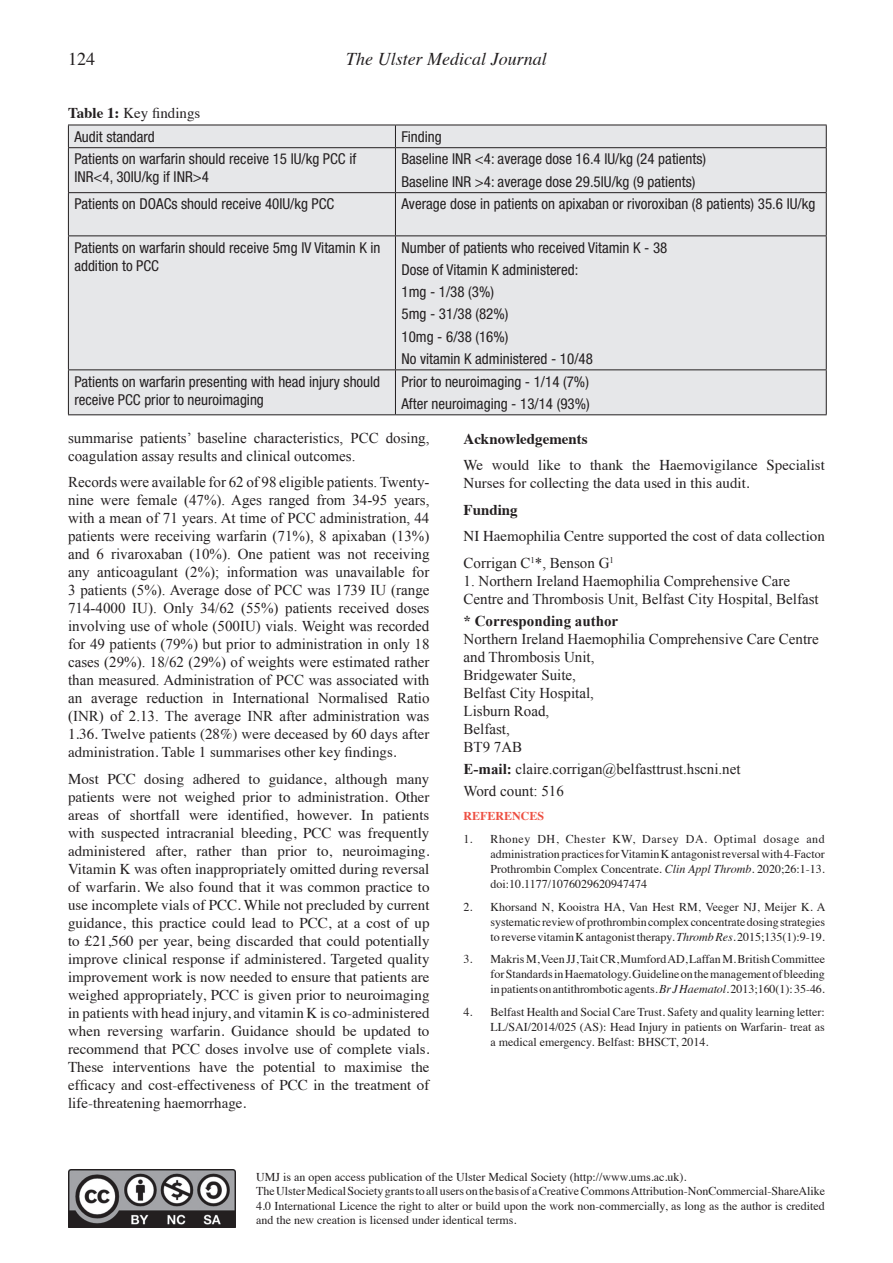
<style>
.page{position:relative;width:893px;height:1263px;background:#fff}
.page>*{position:absolute;margin:0;border:0;box-sizing:border-box;transform-origin:0 0}
.t1{font:italic 18px "Times";color:#231f20}
.t2{font:18px "Times";color:#231f20}
.t3{font:15px/18px "Times";color:#231f20}
.t4{font:15px/18px "Times New Roman";color:#231f20}
.t5{font:condensed 15px/22.2px "Helvetica Neue LT Std";color:#231f20}
.t6{font:700 15px "Times";color:#231f20}
.t7{font:700 15px "Times New Roman";color:#231f20}
.t8{font:12px/15px "Times";color:#231f20;text-align:justify}
.t9{font:700 12px "Times";color:#ed4f42}
.s1{font-weight:700}
.s2{font-style:italic}
</style>
<div class="page">
<img style="left:68px;top:1169px;width:167px;height:59px">
<div style="left:69px;top:126px;width:757px;height:288px;background:#e6e7e9"></div>
<hr style="left:68px;top:125px;width:327px;height:1px;background:#231f20">
<svg style="left:68px;top:125px;width:1px;height:22px"></svg>
<hr style="left:395px;top:125px;width:432px;height:1px;background:#231f20">
<svg style="left:395px;top:125px;width:1px;height:22px"></svg>
<svg style="left:826px;top:125px;width:1px;height:22px"></svg>
<hr style="left:68px;top:147px;width:327px;height:1px;background:#231f20">
<hr style="left:68px;top:148px;width:1px;height:44px;background:#231f20">
<hr style="left:395px;top:147px;width:432px;height:1px;background:#231f20">
<hr style="left:395px;top:148px;width:1px;height:44px;background:#231f20">
<hr style="left:826px;top:148px;width:1px;height:44px;background:#231f20">
<hr style="left:68px;top:192px;width:327px;height:1px;background:#231f20">
<hr style="left:68px;top:193px;width:1px;height:42px;background:#231f20">
<hr style="left:395px;top:192px;width:432px;height:1px;background:#231f20">
<hr style="left:395px;top:193px;width:1px;height:42px;background:#231f20">
<hr style="left:826px;top:193px;width:1px;height:42px;background:#231f20">
<hr style="left:68px;top:235px;width:327px;height:1px;background:#231f20">
<hr style="left:68px;top:236px;width:1px;height:133px;background:#231f20">
<hr style="left:395px;top:235px;width:432px;height:1px;background:#231f20">
<hr style="left:395px;top:236px;width:1px;height:133px;background:#231f20">
<hr style="left:826px;top:236px;width:1px;height:133px;background:#231f20">
<hr style="left:68px;top:369px;width:327px;height:1px;background:#231f20">
<hr style="left:68px;top:370px;width:1px;height:44px;background:#231f20">
<hr style="left:395px;top:369px;width:432px;height:1px;background:#231f20">
<hr style="left:395px;top:370px;width:1px;height:44px;background:#231f20">
<hr style="left:826px;top:370px;width:1px;height:44px;background:#231f20">
<hr style="left:68px;top:414px;width:327px;height:1px;background:#231f20">
<hr style="left:395px;top:414px;width:432px;height:1px;background:#231f20">
<p class="t2" style="left:68px;top:42px;width:28px">124</p>
<p class="t1" style="left:346px;top:43px;width:202px">The Ulster Medical Journal</p>
<p class="t3" style="left:68px;top:102px;width:134px"><span class="s1">Table 1:</span> Key findings</p>
<p class="t5" style="left:74px;top:125px;width:82px">Audit standard</p>
<p class="t5" style="left:401px;top:125px;width:42px">Finding</p>
<p class="t5" style="left:74px;top:150px;width:283px;line-height:18px">Patients on warfarin should receive 15 IU/kg PCC if<br>INR&lt;4, 30IU/kg if INR&gt;4</p>
<p class="t5" style="left:401px;top:148px;width:306px">Baseline INR &lt;4: average dose 16.4 IU/kg (24 patients)<br>Baseline INR &gt;4: average dose 29.5IU/kg (9 patients)</p>
<p class="t5" style="left:74px;top:193px;width:261px">Patients on DOACs should receive 40IU/kg PCC</p>
<p class="t5" style="left:401px;top:193px;width:415px">Average dose in patients on apixaban or rivoroxiban (8 patients) 35.6 IU/kg</p>
<p class="t5" style="left:74px;top:238px;width:308px;line-height:18px">Patients on warfarin should receive 5mg IV Vitamin K in addition to PCC</p>
<p class="t5" style="left:401px;top:236px;width:268px">Number of patients who received Vitamin K - 38<br>Dose of Vitamin K administered:<br>1mg - 1/38 (3%)<br>5mg - 31/38 (82%)<br>10mg - 6/38 (16%)<br>No vitamin K administered - 10/48</p>
<p class="t5" style="left:74px;top:372px;width:307px;line-height:18px">Patients on warfarin presenting with head injury should receive PCC prior to neuroimaging</p>
<p class="t5" style="left:401px;top:370px;width:190px">Prior to neuroimaging - 1/14 (7%)<br>After neuroimaging - 13/14 (93%)</p>
<p class="t4" style="left:68px;top:428px;width:363px">summarise patients’ baseline characteristics, PCC dosing, coagulation assay results and clinical outcomes.</p>
<p class="t4" style="left:68px;top:473px;width:363px;text-align:justify">Records were available for 62 of 98 eligible patients. Twenty&shy;nine were female (47%). Ages ranged from 34-95 years, with a mean of 71 years. At time of PCC administration, 44 patients were receiving warfarin (71%), 8 apixaban (13%) and 6 rivaroxaban (10%). One patient was not receiving any anticoagulant (2%); information was unavailable for 3 patients (5%). Average dose of PCC was 1739 IU (range 714-4000 IU). Only 34/62 (55%) patients received doses involving use of whole (500IU) vials. Weight was recorded for 49 patients (79%) but prior to administration in only 18 cases (29%). 18/62 (29%) of weights were estimated rather than measured. Administration of PCC was associated with an average reduction in International Normalised Ratio (INR) of 2.13. The average INR after administration was</p>
<p class="t3" style="left:68px;top:724px;width:363px">1.36. Twelve patients (28%) were deceased by 60 days after administration. Table 1 summarises other key findings.</p>
<p class="t3" style="left:68px;top:768px;width:363px;text-align:justify">Most PCC dosing adhered to guidance, although many patients were not weighed prior to administration. Other areas of shortfall were identified, however. In patients with suspected intracranial bleeding, PCC was frequently administered after, rather than prior to, neuroimaging.<br>Vitamin K was often inappropriately omitted during reversal of warfarin. We also found that it was common practice to use incomplete vials of PCC. While not precluded by current guidance, this practice could lead to PCC, at a cost of up to £21,560 per year, being discarded that could potentially improve clinical response if administered. Targeted quality improvement work is now needed to ensure that patients are weighed appropriately, PCC is given prior to neuroimaging in patients with head injury, and vitamin K is co-administered when reversing warfarin. Guidance should be updated to recommend that PCC doses involve use of complete vials.<br>These interventions have the potential to maximise the efficacy and cost-effectiveness of PCC in the treatment of life-threatening haemorrhage.</p>
<p class="t6" style="left:463px;top:424px;width:126px">Acknowledgements</p>
<p class="t3" style="left:463px;top:455px;width:363px">We would like to thank the Haemovigilance Specialist<br>Nurses for collecting the data used in this audit.</p>
<p class="t6" style="left:463px;top:495px;width:56px">Funding</p>
<p class="t3" style="left:463px;top:526px;width:363px">NI Haemophilia Centre supported the cost of data collection</p>
<p class="t4" style="left:463px;top:553px;width:152px">Corrigan C<sup>1</sup>*, Benson G<sup>1</sup></p>
<p class="t4" style="left:463px;top:571px;width:357px">1. Northern Ireland Haemophilia Comprehensive Care<br>Centre and Thrombosis Unit, Belfast City Hospital, Belfast</p>
<p class="t7" style="left:463px;top:610px;width:156px">* Corresponding author</p>
<p class="t4" style="left:463px;top:629px;width:357px">Northern Ireland Haemophilia Comprehensive Care Centre and Thrombosis Unit,<br>Bridgewater Suite,<br>Belfast City Hospital,<br>Lisburn Road,<br>Belfast,<br>BT9 7AB</p>
<p class="t4" style="left:463px;top:758px;width:279px;line-height:22.2px"><span class="s1">E-mail:</span> claire.corrigan@belfasttrust.hscni.net<br>Word count: 516</p>
<p class="t9" style="left:463px;top:804px;width:82px">REFERENCES</p>
<p class="t8" style="left:490px;top:831px;width:336px;text-indent:-27px">1. Rhoney DH, Chester KW, Darsey DA. Optimal dosage and administration practices for Vitamin K antagonist reversal with 4-Factor Prothrombin Complex Concentrate. <span class="s2">Clin Appl Thromb.</span> 2020;26:1-13. doi:10.1177/1076029620947474</p>
<p class="t8" style="left:490px;top:898px;width:337px;text-indent:-27px">2. Khorsand N, Kooistra HA, Van Hest RM, Veeger NJ, Meijer K. A systematic review of prothrombin complex concentrate dosing strategies to reverse vitamin K antagonist therapy. <span class="s2">Thromb Res.</span> 2015;135(1):9-19.</p>
<p class="t8" style="left:490px;top:951px;width:336px;text-indent:-27px">3. Makris M, Veen JJ, Tait CR, Mumford AD, Laffan M. British Committee for Standards in Haematology. Guideline on the management of bleeding in patients on antithrombotic agents. <span class="s2">Br J Haematol.</span> 2013;160(1): 35-46.</p>
<p class="t8" style="left:490px;top:1003px;width:336px;text-indent:-27px">4. Belfast Health and Social Care Trust. Safety and quality learning letter:<br>LL/SAI/2014/025 (AS): Head Injury in patients on Warfarin- treat as a medical emergency. Belfast: BHSCT, 2014.</p>
<p class="t8" style="left:256px;top:1168px;width:570px;line-height:14.4px;text-align:left">UMJ is an open access publication of the Ulster Medical Society (http://www.ums.ac.uk).<br>The Ulster Medical Society grants to all users on the basis of a Creative Commons Attribution-NonCommercial-ShareAlike 4.0 International Licence the right to alter or build upon the work non-commercially, as long as the author is credited and the new creation is licensed under identical terms.</p>
</div>
